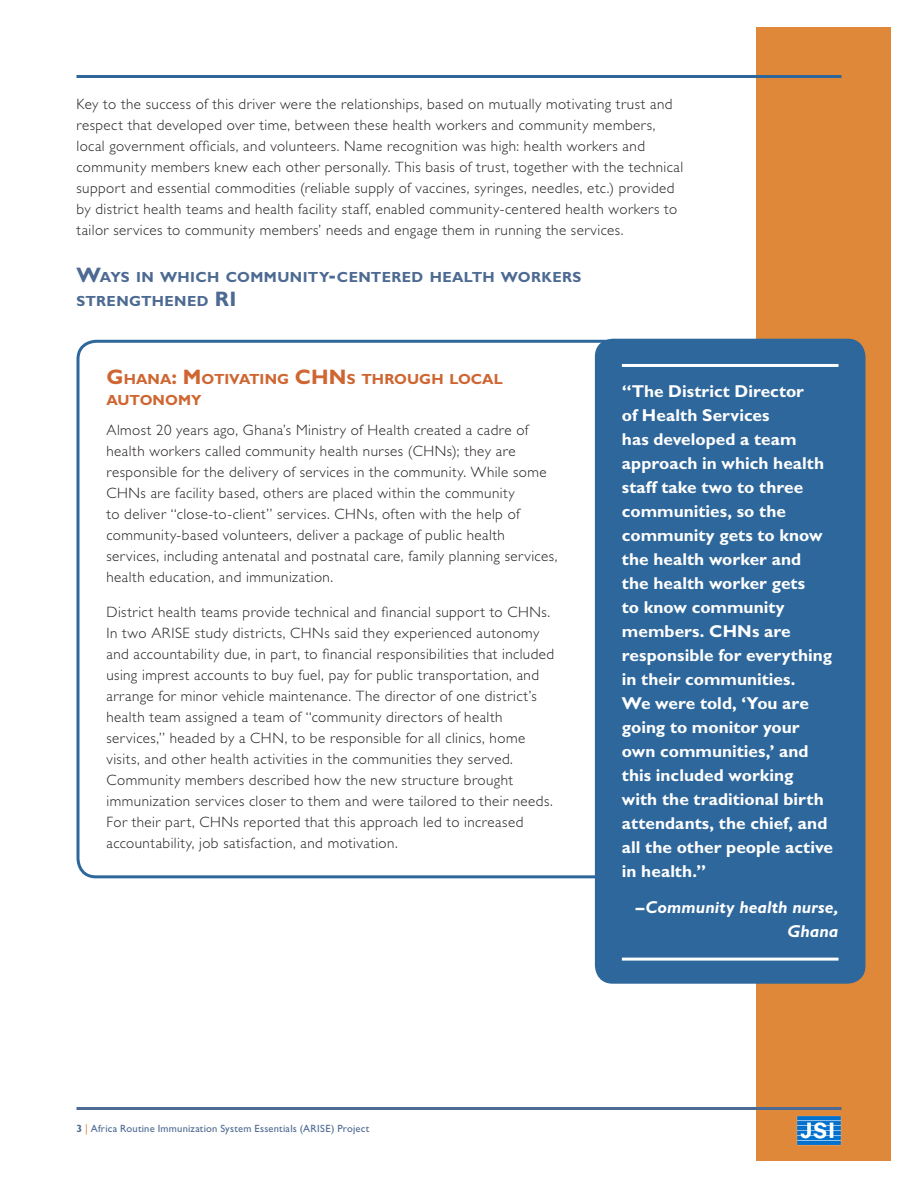
<style>
.page{position:relative;width:918px;height:1188px;background:#fff}
.page>*{position:absolute;margin:0;border:0;box-sizing:border-box;transform-origin:0 0}
.pullQuote1{font:700 17.25px/24px "Gill Sans Std";color:#fff}
.pullQuote1-2{font:italic 700 17.25px/24px "Gill Sans Std";letter-spacing:.005em;color:#fff;text-align:right}
.t1{font:300 15px/21px "Gill Sans Std";letter-spacing:.03em;color:#231f20}
.largeSubhead__gry_bl{font:700 14.7px "Gill Sans Std";letter-spacing:.03em;color:#4d6a92}
.medSubhead__gry_blk{font:700 14.7px/21px "Gill Sans Std";color:#cf6632}
.t2{font:10.5px "Gill Sans Std";letter-spacing:.02em;color:#4d6a92}
.s1{font-size:21px}
.s2{font-weight:700}
.s3{color:#e08839}
</style>
<div class="page">
<div style="left:756px;top:27px;width:134px;height:1133px;background:#e08839"></div>
<hr style="left:76px;top:1107px;width:766px;height:3px;background:#4d6a92">
<hr style="left:76px;top:75px;width:766px;height:3px;background:#2e679b">
<img style="left:797px;top:1115px;width:44px;height:30px">
<div style="left:595px;top:339px;width:271px;height:645px;background:#2e679b;border-radius:18px"></div>
<hr style="left:622px;top:364px;width:216px;height:3px;background:#fff">
<hr style="left:622px;top:958px;width:216px;height:3px;background:#fff">
<p class="t1" style="left:76px;top:94px;width:608px">Key to the success of this driver were the relationships, based on mutually motivating trust and respect that developed over time, between these health workers and community members, local government officials, and volunteers. Name recognition was high: health workers and community members knew each other personally. This basis of trust, together with the technical support and essential commodities (reliable supply of vaccines, syringes, needles, etc.) provided by district health teams and health facility staff, enabled community-centered health workers to tailor services to community members’ needs and engage them in running the services.</p>
<p class="largeSubhead__gry_bl" style="left:76px;top:268px;width:132px"><span class="s1">W</span>AYS IN WHICH</p>
<p class="largeSubhead__gry_bl" style="left:226px;top:268px;width:357px">COMMUNITY<span class="s1">-</span>CENTERED HEALTH WORKERS</p>
<p class="largeSubhead__gry_bl" style="left:76px;top:292px;width:149px">STRENGTHENED <span class="s1">RI</span></p>
<p class="medSubhead__gry_blk" style="left:106px;top:369px;width:398px"><span class="s1">G</span> HANA<span class="s1">: M</span> OTIVATING <span class="s1">CHN</span> S TH ROUGH LOCAL<br>AUTONOMY</p>
<p class="t1" style="left:106px;top:420px;width:452px">Almost 20 years ago, Ghana’s Ministry of Health created a cadre of health workers called community health nurses (CHNs); they are responsible for the delivery of services in the community. While some CHNs are facility based, others are placed within the community<br>to deliver “close-to-client” services. CHNs, often with the help of community-based volunteers, deliver a package of public health services, including antenatal and postnatal care, family planning services, health education, and immunization.</p>
<p class="t1" style="left:106px;top:601px;width:449px">District health teams provide technical and financial support to CHNs.<br>In two ARISE study districts, CHNs said they experienced autonomy and accountability due, in part, to financial responsibilities that included using imprest accounts to buy fuel, pay for public transportation, and arrange for minor vehicle maintenance. The director of one district’s health team assigned a team of “community directors of health services,” headed by a CHN, to be responsible for all clinics, home visits, and other health activities in the communities they served.<br>Community members described how the new structure brought immunization services closer to them and were tailored to their needs.<br>For their part, CHNs reported that this approach led to increased accountability, job satisfaction, and motivation.</p>
<p class="pullQuote1" style="left:622px;top:379px;width:213px">“The District Director<br>of Health Services<br>has developed a team approach in which health staff take two to three communities, so the community gets to know the health worker and<br>the health worker gets<br>to know community members. CHNs are responsible for everything in their communities.<br>We were told, ‘You are going to monitor your own communities,’ and this included working with the traditional birth attendants, the chief, and all the other people active in health.”</p>
<p class="pullQuote1-2" style="left:636px;top:895px;width:204px">–Community health nurse,<br>Ghana</p>
<p class="t2" style="left:76px;top:1122px;width:294px"><span class="s2">3</span> <span class="s3">|</span> Africa Routine Immunization System Essentials (ARISE) Project</p>
</div>
